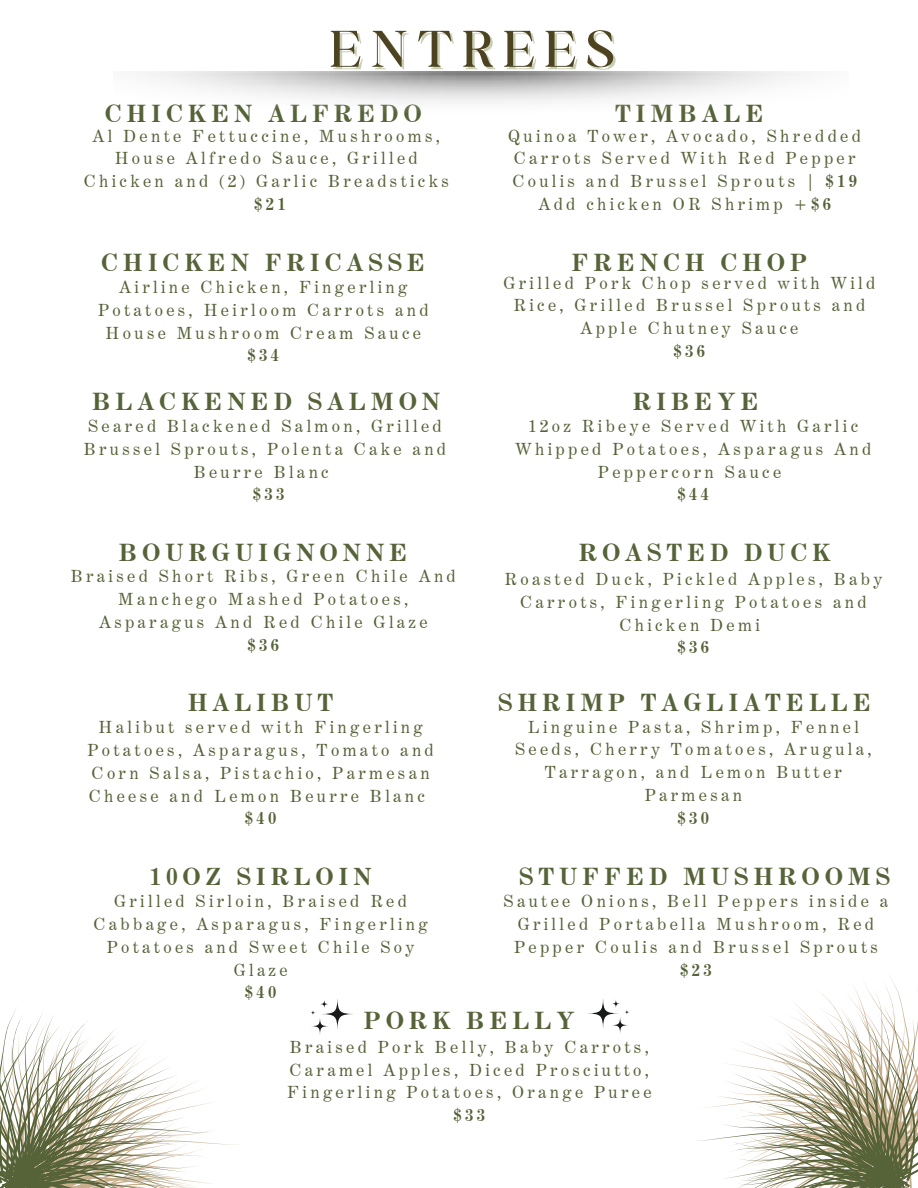
<style>
.page{position:relative;width:918px;height:1188px;background:#fff}
.page>*{position:absolute;margin:0;border:0;box-sizing:border-box;transform-origin:0 0}
.t1{font:300 55.5px "Boston Angel";letter-spacing:.2em;color:#4d4320}
.t2{font:700 24px "Century Expanded BT";letter-spacing:.2em;color:#566238}
.t3{font:700 23.85px "Century Expanded BT";letter-spacing:.2em;color:#566238}
.t4{font:16.8px/22.8px "Century Expanded BT";letter-spacing:.2em;color:#566238;text-align:center}
.t5{font:700 16.8px "Century Expanded BT";letter-spacing:.2em;color:#566238}
.s1{font-weight:700}
</style>
<div class="page">
<svg style="left:311px;top:999px;width:43px;height:36px"></svg>
<svg style="left:587px;top:999px;width:42px;height:34px"></svg>
<svg style="left:0;top:1009px;width:237px;height:179px"></svg>
<svg style="left:697px;top:977px;width:221px;height:211px"></svg>
<h1 class="t1" style="left:330px;top:16px;width:285px">ENTREES</h1>
<p class="t2" style="left:105px;top:98px;width:319px">CHICKEN ALFREDO</p>
<h2 class="t4" style="left:84px;top:124px;width:366px">Al Dente Fettuccine, Mushrooms,<br>House Alfredo Sauce, Grilled<br>Chicken and (2) Garlic Breadsticks</h2>
<p class="t5" style="left:254px;top:193px;width:33px">$21</p>
<p class="t2" style="left:101px;top:247px;width:326px">CHICKEN FRICASSE</p>
<p class="t4" style="left:98px;top:275px;width:332px">Airline Chicken, Fingerling<br>Potatoes, Heirloom Carrots and<br>House Mushroom Cream Sauce</p>
<p class="t5" style="left:247px;top:345px;width:33px">$34</p>
<p class="t2" style="left:92px;top:387px;width:350px">BLACKENED SALMON</p>
<h2 class="t4" style="left:84px;top:415px;width:364px">Seared Blackened Salmon, Grilled<br>Brussel Sprouts, Polenta Cake and<br>Beurre Blanc</h2>
<p class="t5" style="left:253px;top:484px;width:33px">$33</p>
<p class="t2" style="left:119px;top:538px;width:290px">BOURGUIGNONNE</p>
<h2 class="t4" style="left:71px;top:565px;width:387px">Braised Short Ribs, Green Chile And<br>Manchego Mashed Potatoes,<br>Asparagus And Red Chile Glaze</h2>
<p class="t5" style="left:247px;top:634px;width:33px">$36</p>
<p class="t2" style="left:188px;top:688px;width:147px">HALIBUT</p>
<h2 class="t4" style="left:87px;top:716px;width:348px">Halibut served with Fingerling<br>Potatoes, Asparagus, Tomato and<br>Corn Salsa, Pistachio, Parmesan<br>Cheese and Lemon Beurre Blanc</h2>
<p class="t5" style="left:245px;top:808px;width:33px">$40</p>
<p class="t3" style="left:150px;top:862px;width:224px">10OZ SIRLOIN</p>
<h2 class="t4" style="left:94px;top:890px;width:335px">Grilled Sirloin, Braised Red<br>Cabbage, Asparagus, Fingerling<br>Potatoes and Sweet Chile Soy<br>Glaze</h2>
<p class="t5" style="left:245px;top:982px;width:33px">$40</p>
<p class="t2" style="left:615px;top:98px;width:150px">TIMBALE</p>
<h2 class="t4" style="left:508px;top:124px;width:354px;text-align:left">Quinoa Tower, Avocado, Shredded<br>Carrots Served With Red Pepper<br>Coulis and Brussel Sprouts | <span class="s1">$19</span></h2>
<p class="t4" style="left:538px;top:192px;width:294px">Add chicken OR Shrimp +<span class="s1">$6</span></p>
<p class="t2" style="left:572px;top:247px;width:237px">FRENCH CHOP</p>
<h2 class="t4" style="left:503px;top:271px;width:373px">Grilled Pork Chop served with Wild<br>Rice, Grilled Brussel Sprouts and<br>Apple Chutney Sauce</h2>
<h2 class="t5" style="left:674px;top:341px;width:33px">$36</h2>
<p class="t2" style="left:633px;top:387px;width:128px">RIBEYE</p>
<h2 class="t4" style="left:516px;top:415px;width:357px">12oz Ribeye Served With Garlic<br>Whipped Potatoes, Asparagus And<br>Peppercorn Sauce</h2>
<p class="t5" style="left:678px;top:484px;width:33px">$44</p>
<p class="t2" style="left:579px;top:538px;width:253px">ROASTED DUCK</p>
<h2 class="t4" style="left:504px;top:567px;width:379px">Roasted Duck, Pickled Apples, Baby<br>Carrots, Fingerling Potatoes and<br>Chicken Demi</h2>
<p class="t5" style="left:678px;top:637px;width:33px">$36</p>
<h2 class="t2" style="left:498px;top:688px;width:375px">SHRIMP TAGLIATELLE</h2>
<h2 class="t4" style="left:515px;top:715px;width:358px">Linguine Pasta, Shrimp, Fennel<br>Seeds, Cherry Tomatoes, Arugula,<br>Tarragon, and Lemon Butter<br>Parmesan</h2>
<p class="t5" style="left:678px;top:807px;width:33px">$30</p>
<p class="t2" style="left:519px;top:862px;width:373px">STUFFED MUSHROOMS</p>
<p class="t4" style="left:504px;top:890px;width:386px">Sautee Onions, Bell Peppers inside a<br>Grilled Portabella Mushroom, Red<br>Pepper Coulis and Brussel Sprouts</p>
<p class="t5" style="left:680px;top:959px;width:33px">$23</p>
<p class="t2" style="left:364px;top:1005px;width:212px">PORK BELLY</p>
<p class="t4" style="left:287px;top:1035px;width:366px;text-align:left">Braised Pork Belly, Baby Carrots,<br>Caramel Apples, Diced Prosciutto,<br>Fingerling Potatoes, Orange Puree</p>
<p class="t5" style="left:454px;top:1105px;width:33px">$33</p>
</div>
